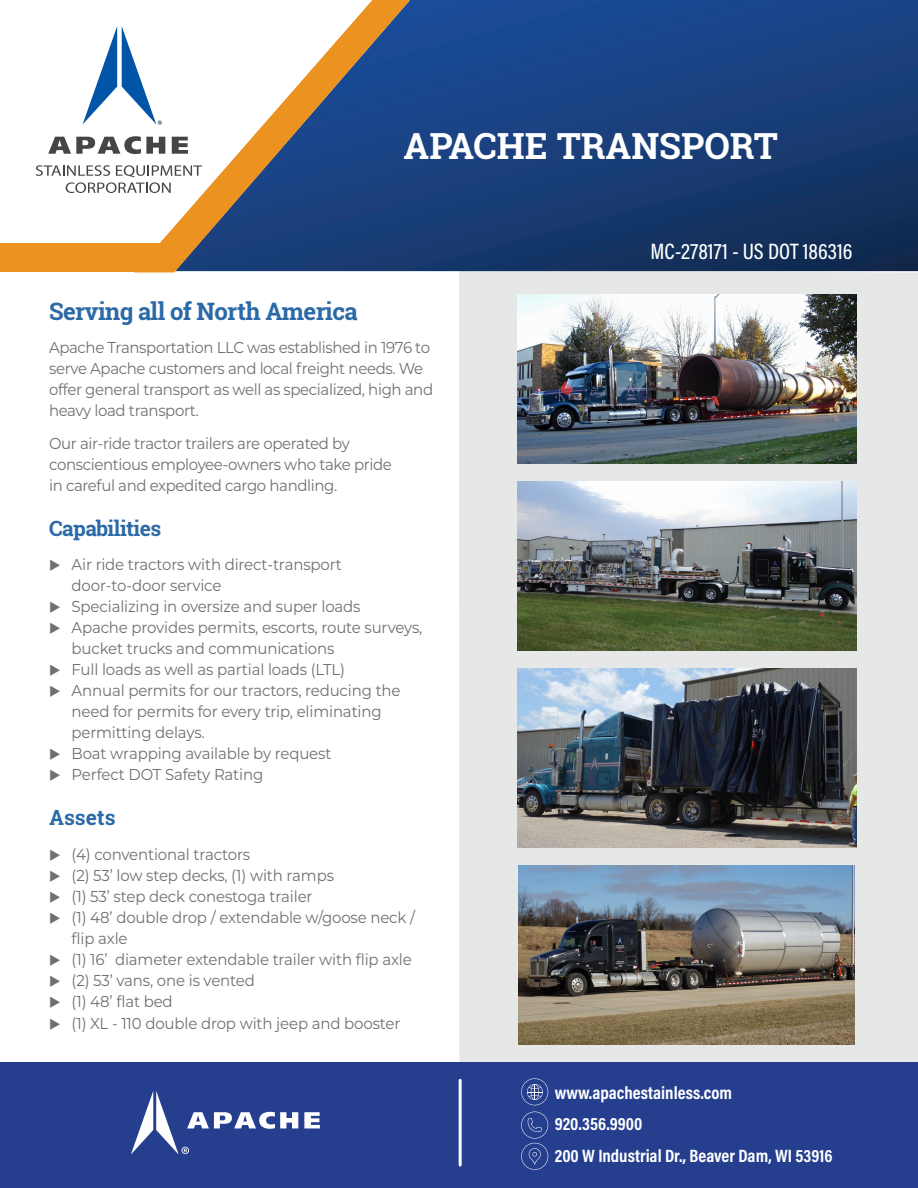
<style>
.page{position:relative;width:918px;height:1188px;background:#fff}
.page>*{position:absolute;margin:0;border:0;box-sizing:border-box;transform-origin:0 0}
.t1{font:700 36px "Roboto Slab";color:#fff}
.t2{font:700 24px "Roboto Slab";letter-spacing:-.025em;color:#2b6aa6}
.t3{font:500 22.5px "Acumin Pro Cond";color:#fff}
.t4{font:700 21px "Roboto Slab";letter-spacing:-.025em;color:#2b6aa6}
.t5{font:700 18px "Acumin Pro Cond";color:#fff}
.t6{font:15.75px/21px "Montserrat";letter-spacing:-.01em;color:#6f7070;scale:.95 1}
</style>
<div class="page">
<div style="left:459px;top:271px;width:459px;height:792px;background:#e5e8e7"></div>
<svg style="left:410px;top:0;width:508px;height:271px;background:#173d78"></svg>
<svg style="left:135px;top:0;width:275px;height:272px"></svg>
<div style="left:0;top:243px;width:174px;height:29px;background:#eb9221"></div>
<svg style="left:36px;top:165px;width:166px;height:28px"></svg>
<svg style="left:172px;top:137px;width:16px;height:17px"></svg>
<svg style="left:48px;top:135px;width:117px;height:19px"></svg>
<svg style="left:83px;top:26px;width:79px;height:99px"></svg>
<img style="left:517px;top:295px;width:339px;height:168px">
<img style="left:517px;top:481px;width:339px;height:170px">
<img style="left:517px;top:669px;width:339px;height:178px">
<img style="left:519px;top:866px;width:336px;height:178px">
<div style="left:0;top:1063px;width:918px;height:125px;background:#253f8e"></div>
<svg style="left:304px;top:1112px;width:16px;height:16px"></svg>
<svg style="left:131px;top:1091px;width:167px;height:64px"></svg>
<svg style="left:521px;top:1078px;width:27px;height:27px"></svg>
<svg style="left:521px;top:1112px;width:27px;height:58px"></svg>
<hr style="left:459px;top:1080px;width:3px;height:85px;background:#fff">
<p class="t1" style="left:404px;top:121px;width:376px">APACHE TRANSPORT</p>
<p class="t2" style="left:49px;top:295px;width:310px">Serving all of North America</p>
<p class="t6" style="left:49px;top:336px;width:406px">Apache Transportation LLC was established in 1976 to serve Apache customers and local freight needs. We offer general transport as well as specialized, high and heavy load transport.</p>
<p class="t6" style="left:49px;top:432px;width:318px">Our air-ride tractor trailers are operated by</p>
<p class="t6" style="left:49px;top:453px;width:362px">conscientious employee-owners who take pride</p>
<p class="t6" style="left:49px;top:474px;width:305px">in careful and expedited cargo handling.</p>
<p class="t4" style="left:49px;top:514px;width:114px">Capabilities</p>
<p class="t6" style="left:49px;top:554px;width:310px">◆ Air ride tractors with direct-transport</p>
<p class="t6" style="left:72px;top:575px;width:159px">door-to-door service</p>
<p class="t6" style="left:49px;top:596px;width:329px">◆ Specializing in oversize and super loads</p>
<p class="t6" style="left:72px;top:617px;width:371px;text-indent:-23px">◆ Apache provides permits, escorts, route surveys, bucket trucks and communications</p>
<p class="t6" style="left:49px;top:659px;width:313px">◆ Full loads as well as partial loads (LTL)</p>
<p class="t6" style="left:49px;top:680px;width:372px;text-align:center">◆ Annual permits for our tractors, reducing the need for permits for every trip, eliminating</p>
<p class="t6" style="left:72px;top:722px;width:142px">permitting delays.</p>
<p class="t6" style="left:49px;top:743px;width:299px">◆ Boat wrapping available by request</p>
<p class="t6" style="left:49px;top:764px;width:227px">◆ Perfect DOT Safety Rating</p>
<p class="t4" style="left:49px;top:803px;width:68px">Assets</p>
<p class="t6" style="left:49px;top:843px;width:213px">◆ (4) conventional tractors</p>
<p class="t6" style="left:49px;top:864px;width:301px">◆ (2) 53’ low step decks, (1) with ramps</p>
<p class="t6" style="left:49px;top:885px;width:279px">◆ (1) 53’ step deck conestoga trailer</p>
<p class="t6" style="left:72px;top:906px;width:363px;text-indent:-23px">◆ (1) 48’ double drop / extendable w/goose neck / flip axle</p>
<p class="t6" style="left:49px;top:948px;width:383px">◆ (1) 16’ diameter extendable trailer with flip axle</p>
<p class="t6" style="left:49px;top:969px;width:218px">◆ (2) 53’ vans, one is vented</p>
<p class="t6" style="left:49px;top:990px;width:132px">◆ (1) 48’ flat bed</p>
<p class="t6" style="left:49px;top:1013px;width:371px">◆ (1) XL - 110 double drop with jeep and booster</p>
<p class="t3" style="left:651px;top:236px;width:204px">MC-278171 - US DOT 186316</p>
<p class="t5" style="left:555px;top:1081px;width:179px">www.apachestainless.com</p>
<p class="t5" style="left:555px;top:1112px;width:89px">920.356.9900</p>
<p class="t5" style="left:555px;top:1144px;width:279px">200 W Industrial Dr., Beaver Dam, WI 53916</p>
</div>
